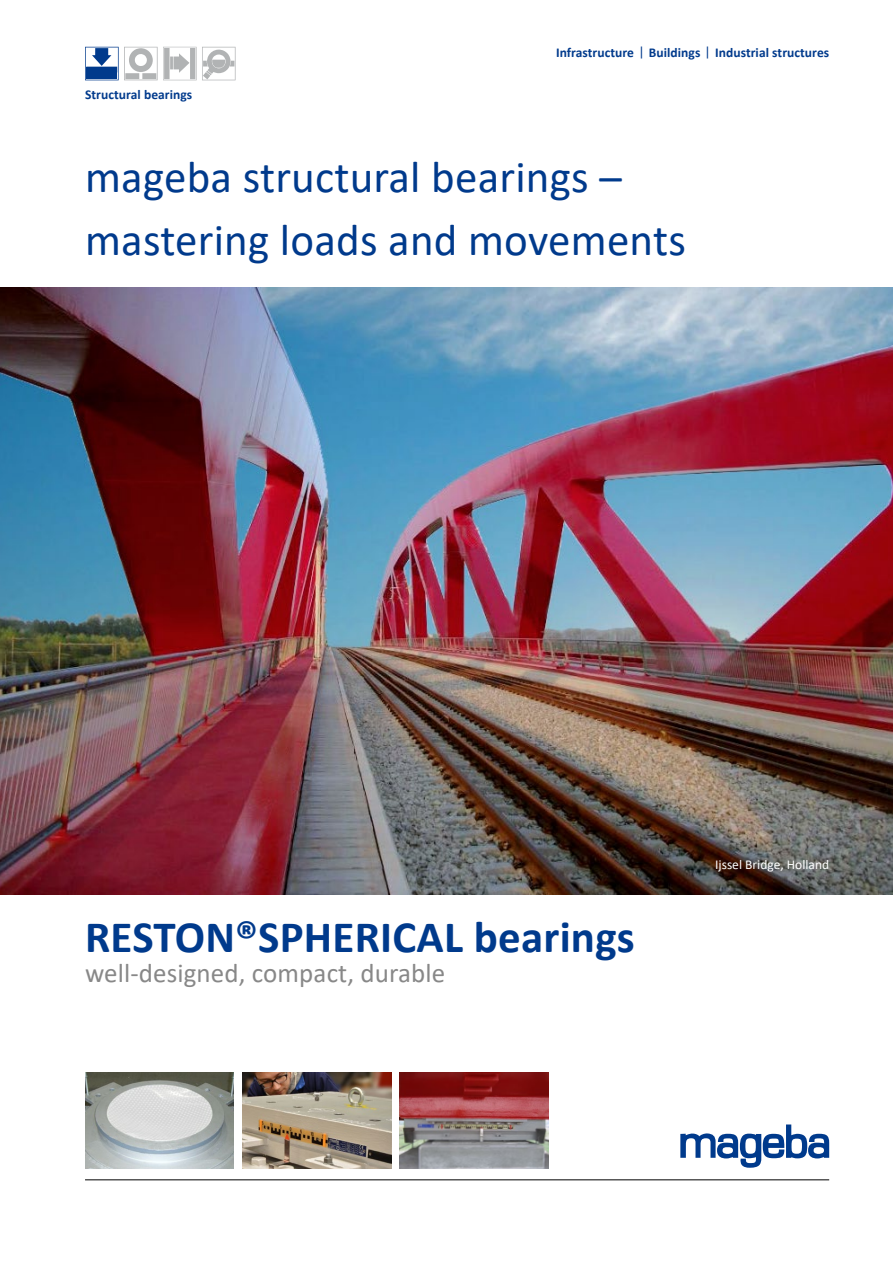
<style>
.page{position:relative;width:893px;height:1263px;background:#fff}
.page>*{position:absolute;margin:0;border:0;box-sizing:border-box;transform-origin:0 0}
.t1{font:45px/63px "Calibri";letter-spacing:.005em;color:#003a8c}
.t2{font:700 45px "Calibri";letter-spacing:.005em;color:#003a8c}
.t3{font:27px "Calibri";letter-spacing:.005em;color:#888}
.t4{font:700 13.5px "Calibri";letter-spacing:.005em;color:#003a8c}
.t5{font:13.5px "Calibri";color:#fff}
.s1{font-weight:400}
</style>
<div class="page">
<hr style="left:85px;top:1179px;width:744px;height:1px;background:#000">
<svg style="left:85px;top:47px;width:151px;height:33px"></svg>
<img style="left:0;top:287px;width:893px;height:608px">
<img style="left:85px;top:1073px;width:149px;height:95px">
<img style="left:400px;top:1073px;width:149px;height:95px">
<img style="left:242px;top:1073px;width:149px;height:95px">
<svg style="left:680px;top:1124px;width:149px;height:44px"></svg>
<p class="t4" style="left:85px;top:85px;width:109px">Structural bearings</p>
<p class="t4" style="left:556px;top:43px;width:275px">Infrastructure <span class="s1">|</span> Buildings <span class="s1">|</span> Industrial structures</p>
<h1 class="t1" style="left:85px;top:145px;width:602px">mageba structural bearings – mastering loads and movements</h1>
<h1 class="t2" style="left:85px;top:905px;width:551px">RESTON®SPHERICAL bearings</h1>
<h2 class="t3" style="left:85px;top:954px;width:362px">well-designed, compact, durable</h2>
<p class="t5" style="left:715px;top:855px;width:116px">Ijssel Bridge, Holland</p>
</div>
